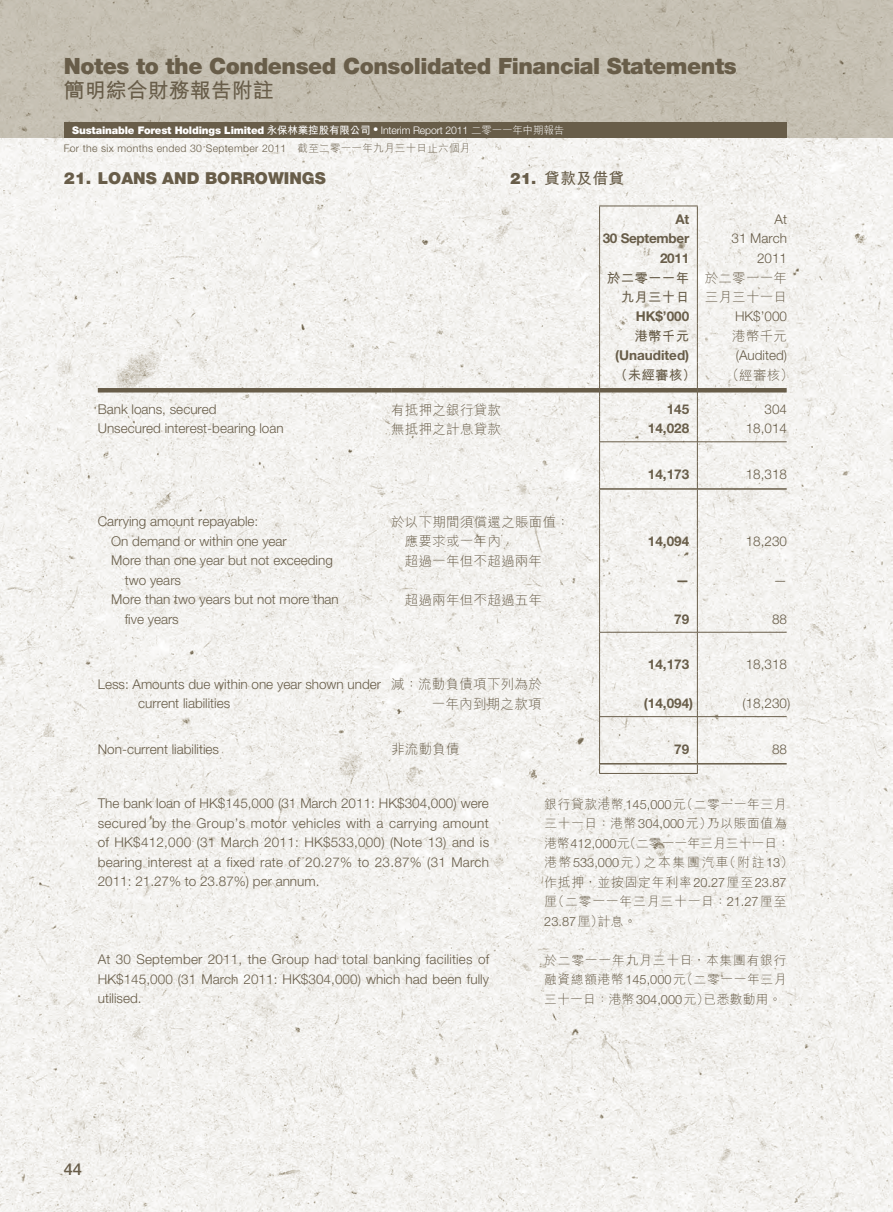
<style>
.page{position:relative;width:893px;height:1212px;background:#fff}
.page>*{position:absolute;margin:0;border:0;box-sizing:border-box;transform-origin:0 0}
.t1{font:900 22.5px "Helvetica Neue LT Std";letter-spacing:-.02em;color:#685d49}
.t2{font:700 21px "M Hei HK";color:#685d49}
.t3{font:900 16.5px "Helvetica Neue LT Std";color:#685d49}
.t4{font:500 16.5px "Helvetica Neue LT Std";color:#685d49}
.t5{font:700 15.75px "M Hei HK";letter-spacing:.02em;color:#685d49}
.t6{font:300 13.5px/19.5px "Helvetica Neue LT Std";color:#685d49}
.t7{font:300 13.5px/19.5px "M Hei HK";letter-spacing:.02em;color:#685d49}
.t8{font:700 13.5px "Helvetica Neue LT Std";color:#685d49}
.t9{font:700 13.5px/19.5px "M Hei HK";letter-spacing:.02em;color:#685d49;text-align:right}
.t10{font:700 13.5px/19.5px "Helvetica Neue LT Std";letter-spacing:-.02em;color:#685d49;text-align:right}
.t11{font:300 12.75px/19.5px "M Hei HK";letter-spacing:.05em;color:#685d49}
.t12{font:300 12.75px "Helvetica Neue LT Std";color:#685d49}
.t13{font:900 10.5px "Helvetica Neue LT Std";letter-spacing:-.015em;color:#fff}
.t14{font:300 10.5px "Helvetica Neue LT Std";letter-spacing:.03em;color:#685d49}
.s1{font-family:"M Hei HK";font-weight:700}
.s2{font-family:"Univers LT Std";font-weight:300}
.s3{font-weight:300}
.s4{font-family:"M Hei HK";font-weight:300}
.s5{font-family:"M Hei HK"}
.s6{font-family:"Helvetica Neue LT Std";font-weight:900}
.s7{font-family:"Helvetica Neue LT Std"}
</style>
<div class="page">
<img style="left:0;top:138px;width:893px;height:1074px">
<div style="left:0;top:0;width:893px;height:138px;background:#c5bfb2"></div>
<div style="left:64px;top:122px;width:723px;height:16px;background:#685d49"></div>
<hr style="left:599px;top:206px;width:1px;height:59px;background:#685d49">
<hr style="left:599px;top:206px;width:99px;height:1px;background:#685d49">
<hr style="left:697px;top:206px;width:1px;height:59px;background:#685d49">
<hr style="left:599px;top:265px;width:1px;height:39px;background:#685d49">
<hr style="left:697px;top:265px;width:1px;height:39px;background:#685d49">
<svg style="left:599px;top:304px;width:1px;height:244px"></svg>
<svg style="left:697px;top:304px;width:1px;height:244px"></svg>
<hr style="left:599px;top:548px;width:1px;height:39px;background:#685d49">
<hr style="left:697px;top:548px;width:1px;height:39px;background:#685d49">
<hr style="left:599px;top:587px;width:1px;height:39px;background:#685d49">
<hr style="left:697px;top:587px;width:1px;height:39px;background:#685d49">
<svg style="left:599px;top:626px;width:1px;height:46px"></svg>
<svg style="left:697px;top:626px;width:1px;height:46px"></svg>
<hr style="left:599px;top:672px;width:1px;height:39px;background:#685d49">
<hr style="left:697px;top:672px;width:1px;height:39px;background:#685d49">
<hr style="left:599px;top:773px;width:99px;height:1px;background:#685d49">
<svg style="left:599px;top:711px;width:1px;height:62px"></svg>
<svg style="left:697px;top:711px;width:1px;height:62px"></svg>
<hr style="left:98px;top:388px;width:293px;height:4px;background:#685d49">
<hr style="left:391px;top:388px;width:208px;height:4px;background:#685d49">
<hr style="left:600px;top:388px;width:97px;height:4px;background:#685d49">
<hr style="left:698px;top:388px;width:89px;height:4px;background:#685d49">
<hr style="left:600px;top:441px;width:97px;height:1px;background:#685d49">
<hr style="left:698px;top:441px;width:89px;height:1px;background:#685d49">
<hr style="left:600px;top:488px;width:97px;height:2px;background:#685d49">
<hr style="left:698px;top:488px;width:89px;height:2px;background:#685d49">
<hr style="left:600px;top:632px;width:97px;height:1px;background:#685d49">
<hr style="left:698px;top:632px;width:89px;height:1px;background:#685d49">
<hr style="left:600px;top:716px;width:97px;height:1px;background:#685d49">
<hr style="left:698px;top:716px;width:89px;height:1px;background:#685d49">
<hr style="left:600px;top:763px;width:97px;height:1px;background:#685d49">
<hr style="left:698px;top:763px;width:89px;height:1px;background:#685d49">
<h1 class="t1" style="left:64px;top:53px;width:674px">Notes to the Condensed Consolidated Financial Statements</h1>
<h2 class="t2" style="left:64px;top:75px;width:211px">簡明綜合財務報告附註</h2>
<p class="t13" style="left:72px;top:124px;width:494px">Sustainable Forest Holdings Limited <span class="s1">永保林業控股有限公司</span> <span class="s2">•</span> <span class="s3">Interim Report 2011</span> <span class="s4">二零一一年中期報告</span></p>
<p class="t14" style="left:64px;top:142px;width:408px">For the six months ended 30 September 2011 <span class="s5">截至二零一一年九月三十日止六個月</span></p>
<p class="t3" style="left:64px;top:168px;width:263px">21. LOANS AND BORROWINGS</p>
<p class="t5" style="left:510px;top:167px;width:116px"><span class="s6">21.</span> 貸款及借貸</p>
<p class="t10" style="left:603px;top:209px;width:88px">At<br>30 September<br>2011</p>
<p class="t6" style="left:731px;top:209px;width:57px;text-align:right">At<br>31 March<br>2011</p>
<p class="t9" style="left:607px;top:267px;width:84px">於二零一一年九月三十日</p>
<p class="t7" style="left:705px;top:268px;width:84px">於二零一一年三月三十一日</p>
<p class="t8" style="left:636px;top:308px;width:55px">HK$’000</p>
<p class="t6" style="left:735px;top:306px;width:54px">HK$’000</p>
<p class="t9" style="left:634px;top:325px;width:56px">港幣千元</p>
<p class="t7" style="left:732px;top:326px;width:56px">港幣千元</p>
<p class="t8" style="left:615px;top:347px;width:76px">(Unaudited)</p>
<p class="t6" style="left:736px;top:345px;width:53px">(Audited)</p>
<p class="t9" style="left:614px;top:364px;width:83px">（未經審核）</p>
<p class="t7" style="left:726px;top:365px;width:70px">（經審核）</p>
<p class="t6" style="left:98px;top:399px;width:120px">Bank loans, secured</p>
<p class="t7" style="left:391px;top:400px;width:111px">有抵押之銀行貸款</p>
<p class="t8" style="left:667px;top:401px;width:24px">145</p>
<p class="t6" style="left:764px;top:399px;width:24px">304</p>
<p class="t6" style="left:98px;top:419px;width:187px">Unsecured interest-bearing loan</p>
<p class="t7" style="left:391px;top:419px;width:111px">無抵押之計息貸款</p>
<p class="t8" style="left:648px;top:420px;width:43px">14,028</p>
<p class="t6" style="left:746px;top:419px;width:43px">18,014</p>
<p class="t8" style="left:648px;top:466px;width:43px">14,173</p>
<p class="t6" style="left:746px;top:464px;width:43px">18,318</p>
<p class="t6" style="left:98px;top:511px;width:162px">Carrying amount repayable:</p>
<p class="t7" style="left:391px;top:512px;width:180px">於以下期間須償還之賬面值：</p>
<p class="t6" style="left:111px;top:531px;width:177px">On demand or within one year</p>
<p class="t7" style="left:405px;top:532px;width:98px">應要求或一年內</p>
<p class="t8" style="left:648px;top:533px;width:43px">14,094</p>
<p class="t6" style="left:746px;top:531px;width:43px">18,230</p>
<p class="t6" style="left:125px;top:550px;width:210px;text-indent:-14px">More than one year but not exceeding two years</p>
<p class="t7" style="left:405px;top:551px;width:139px">超過一年但不超過兩年</p>
<p class="t8" style="left:676px;top:572px;width:15px">—</p>
<p class="t6" style="left:773px;top:570px;width:15px">—</p>
<p class="t6" style="left:125px;top:589px;width:216px;text-indent:-14px">More than two years but not more than five years</p>
<p class="t7" style="left:405px;top:590px;width:139px">超過兩年但不超過五年</p>
<p class="t6" style="left:138px;top:674px;width:244px;text-indent:-40px">Less: Amounts due within one year shown under current liabilities</p>
<p class="t7" style="left:391px;top:674px;width:152px;text-align:right">減：流動負債項下列為於一年內到期之款項</p>
<p class="t8" style="left:674px;top:611px;width:17px">79</p>
<p class="t6" style="left:772px;top:609px;width:17px">88</p>
<p class="t8" style="left:648px;top:656px;width:43px">14,173</p>
<p class="t6" style="left:746px;top:654px;width:43px">18,318</p>
<p class="t8" style="left:644px;top:695px;width:51px">(14,094)</p>
<p class="t6" style="left:742px;top:693px;width:49px">(18,230)</p>
<p class="t6" style="left:98px;top:739px;width:123px">Non-current liabilities</p>
<p class="t7" style="left:391px;top:739px;width:70px">非流動負債</p>
<p class="t8" style="left:674px;top:740px;width:17px">79</p>
<p class="t6" style="left:772px;top:739px;width:17px">88</p>
<p class="t6" style="left:98px;top:793px;width:393px;text-align:justify">The bank loan of HK$145,000 (31 March 2011: HK$304,000) were secured by the Group’s motor vehicles with a carrying amount of HK$412,000 (31 March 2011: HK$533,000) (Note 13) and is bearing interest at a fixed rate of 20.27% to 23.87% (31 March 2011: 21.27% to 23.87%) per annum.</p>
<p class="t6" style="left:98px;top:949px;width:393px;text-align:justify">At 30 September 2011, the Group had total banking facilities of HK$145,000 (31 March 2011: HK$304,000) which had been fully utilised.</p>
<p class="t11" style="left:544px;top:794px;width:250px">銀行貸款港幣<span class="s7">145,000</span>元（二零一一年三月三十一日：港幣<span class="s7">304,000</span>元）乃以賬面值為港幣<span class="s7">412,000</span>元（二零一一年三月三十一日：港幣<span class="s7">533,000</span>元）之本集團汽車（附註<span class="s7">13</span>）作抵押，並按固定年利率<span class="s7">20.27</span>厘至<span class="s7">23.87</span>厘（二零一一年三月三十一日：<span class="s7">21.27</span>厘至</p>
<p class="t12" style="left:544px;top:913px;width:94px">23.87<span class="s5">厘）計息。</span></p>
<p class="t11" style="left:544px;top:950px;width:244px;text-align:justify">於二零一一年九月三十日，本集團有銀行融資總額港幣<span class="s7">145,000</span>元（二零一一年三月三十一日：港幣<span class="s7">304,000</span>元）已悉數動用。</p>
<p class="t4" style="left:64px;top:1159px;width:20px">44</p>
</div>
